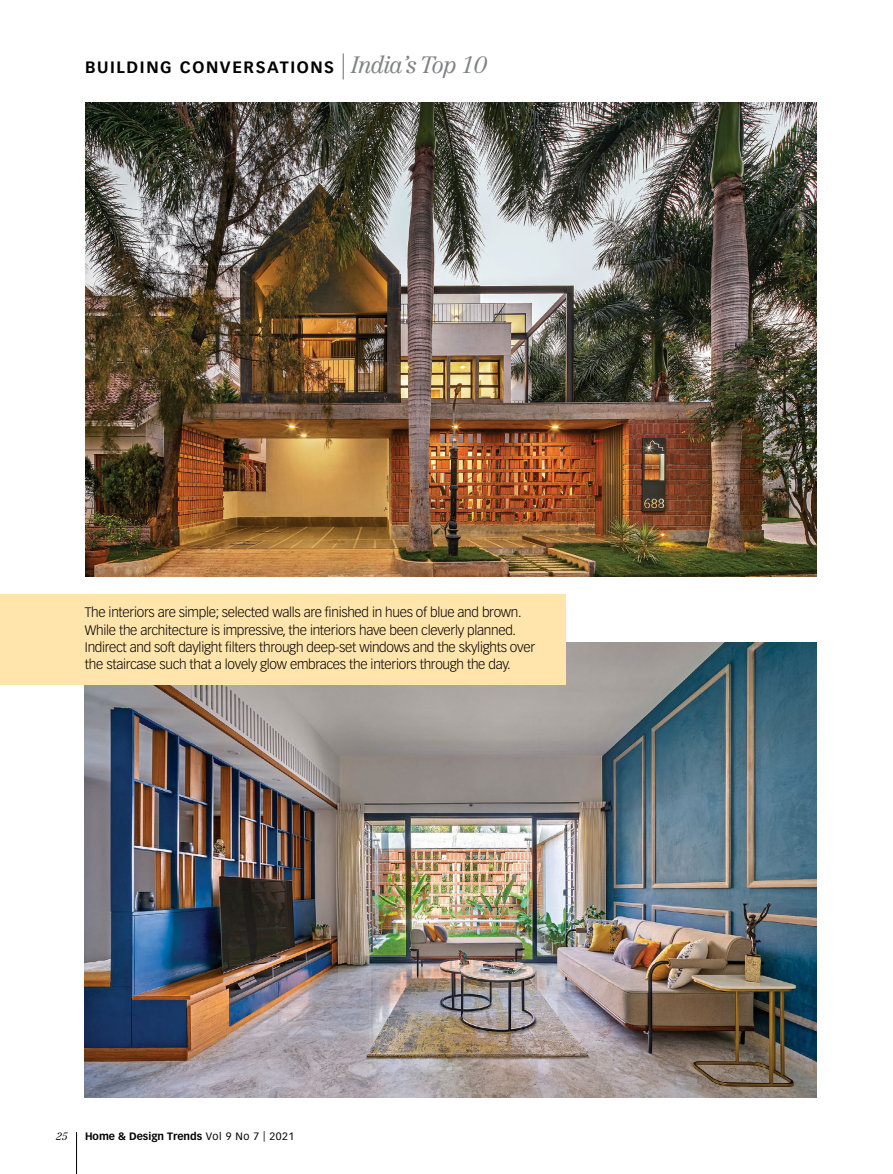
<style>
.page{position:relative;width:893px;height:1174px;background:#fff}
.page>*{position:absolute;margin:0;border:0;box-sizing:border-box;transform-origin:0 0}
.t1{font:700 16.2px "Vectora LT Std";letter-spacing:.1em;color:#000}
.t2{font:300 13.5px/17.2px "Vectora LT Std";letter-spacing:-.02em;color:#000}
.t3{font:700 10.5px "Vectora LT Std";color:#000}
.t4{font:italic 300 10.5px "Centennial LT Std";color:#000}
.s1{font-family:"Didot LT Std Headline";font-weight:400;font-size:25.95px}
.s2{font-family:"Centennial LT Std";font-weight:300;font-style:italic;font-size:23.25px;color:#808285}
.s3{font-weight:400}
</style>
<div class="page">
<img style="left:85px;top:102px;width:731px;height:474px">
<img style="left:85px;top:643px;width:731px;height:454px">
<div style="left:0;top:594px;width:566px;height:90px;background:#ffe4ab"></div>
<hr style="left:76px;top:1132px;width:1px;height:42px;background:#000">
<p class="t1" style="left:85px;top:57px;width:404px">BUILDING CONVERSATIONS <span class="s1">|</span><span class="s2">India’s Top 10</span></p>
<p class="t2" style="left:85px;top:604px;width:452px">The interiors are simple; selected walls are finished in hues of blue and brown.<br>While the architecture is impressive, the interiors have been cleverly planned.<br>Indirect and soft daylight filters through deep-set windows and the skylights over the staircase such that a lovely glow embraces the interiors through the day.</p>
<p class="t4" style="left:56px;top:1129px;width:14px">25</p>
<p class="t3" style="left:85px;top:1129px;width:211px">Home &amp; Design Trends <span class="s3">Vol 9 No 7 | 2021</span></p>
</div>
